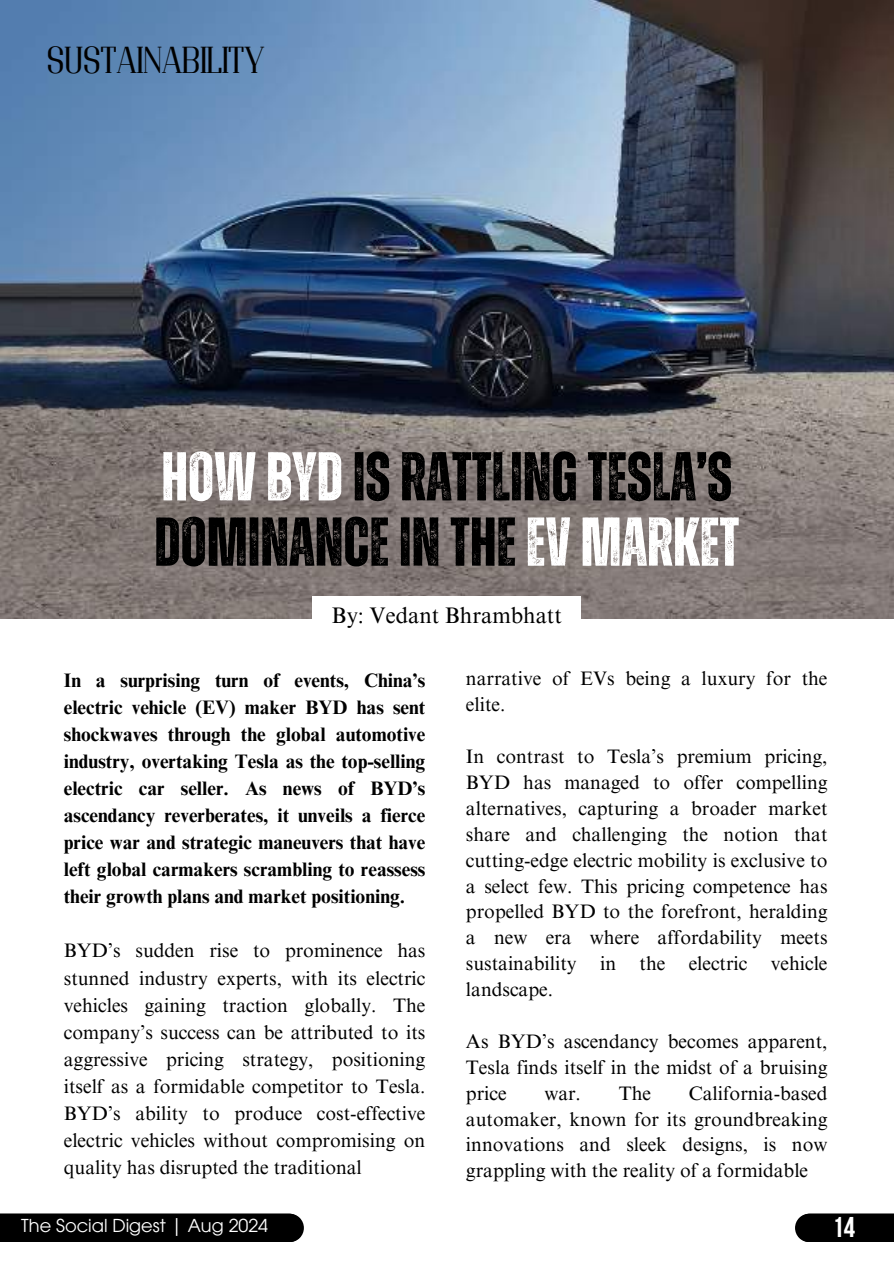
<style>
.page{position:relative;width:894px;height:1264px;background:#fff}
.page>*{position:absolute;margin:0;border:0;box-sizing:border-box;transform-origin:0 0}
.t1{font:700 69px/65.2px "Zuume Rough";color:#000}
.t2{font:37.5px "Adirek Serif 400";color:#000}
.t3{font:28.5px "Bebas Neue Cyrillic";color:#fff}
.t4{font:22.5px "Times NRMT Pro";color:#000}
.t5{font:19.5px/25.8px "Times NRMT Pro";color:#000;text-align:justify}
.t6{font:700 19.5px/27px "Times NRMT Pro";color:#000;text-align:justify}
.t7{font:17.85px "ITC Avant Garde Pro";color:#fff}
.s1{color:#fff}
</style>
<div class="page">
<img style="left:0;top:0;width:893px;height:618px">
<div style="left:313px;top:596px;width:267px;height:35px;background:#fff"></div>
<div style="left:0;top:1213px;width:304px;height:29px;background:#000"></div>
<svg style="left:795px;top:1213px;width:98px;height:29px;background:#0c0c0c"></svg>
<h2 class="t2" style="left:46px;top:38px;width:219px">SUSTAINABILITY</h2>
<h1 class="t1" style="left:154px;top:447px;width:586px"><span class="s1">HOWBYD</span>ISRATTLINGTESLA’S<br>DOMINANCEIN THE<span class="s1">EVMARKET</span></h1>
<p class="t4" style="left:331px;top:607px;width:232px">By: Vedant Bhrambhatt</p>
<p class="t6" style="left:64px;top:669px;width:363px">In a surprising turn of events, China’s electric vehicle (EV) maker BYD has sent shockwaves through the global automotive industry, overtaking Tesla as the top-selling electric car seller. As news of BYD’s ascendancy reverberates, it unveils a fierce price war and strategic maneuvers that have left global carmakers scrambling to reassess their growth plans and market positioning.</p>
<p class="t5" style="left:64px;top:939px;width:363px;line-height:27px">BYD’s sudden rise to prominence has stunned industry experts, with its electric vehicles gaining traction globally. The company’s success can be attributed to its aggressive pricing strategy, positioning itself as a formidable competitor to Tesla.<br>BYD’s ability to produce cost-effective electric vehicles without compromising on quality has disrupted the traditional</p>
<p class="t5" style="left:466px;top:668px;width:363px">narrative of EVs being a luxury for the elite.</p>
<p class="t5" style="left:466px;top:746px;width:363px">In contrast to Tesla’s premium pricing, BYD has managed to offer compelling alternatives, capturing a broader market share and challenging the notion that cutting-edge electric mobility is exclusive to a select few. This pricing competence has propelled BYD to the forefront, heralding a new era where affordability meets sustainability in the electric vehicle landscape.</p>
<p class="t5" style="left:466px;top:1030px;width:363px">As BYD’s ascendancy becomes apparent, Tesla finds itself in the midst of a bruising price</p>
<p class="t5" style="left:466px;top:1082px;width:363px;text-indent:223px">California-based automaker, known for its groundbreaking innovations and sleek designs, is now grappling with the reality of a formidable</p>
<p class="t5" style="left:544px;top:1082px;width:38px">war.</p>
<p class="t5" style="left:618px;top:1082px;width:34px">The</p>
<p class="t7" style="left:26px;top:1218px;width:200px">The Social Digest | J ly</p>
<h3 class="t3" style="left:833px;top:1215px;width:24px">09</h3>
<p class="t7" style="left:21px;top:1218px;width:248px">The Social Digest | Aug 2024</p>
<h3 class="t3" style="left:832px;top:1215px;width:24px">14</h3>
</div>
